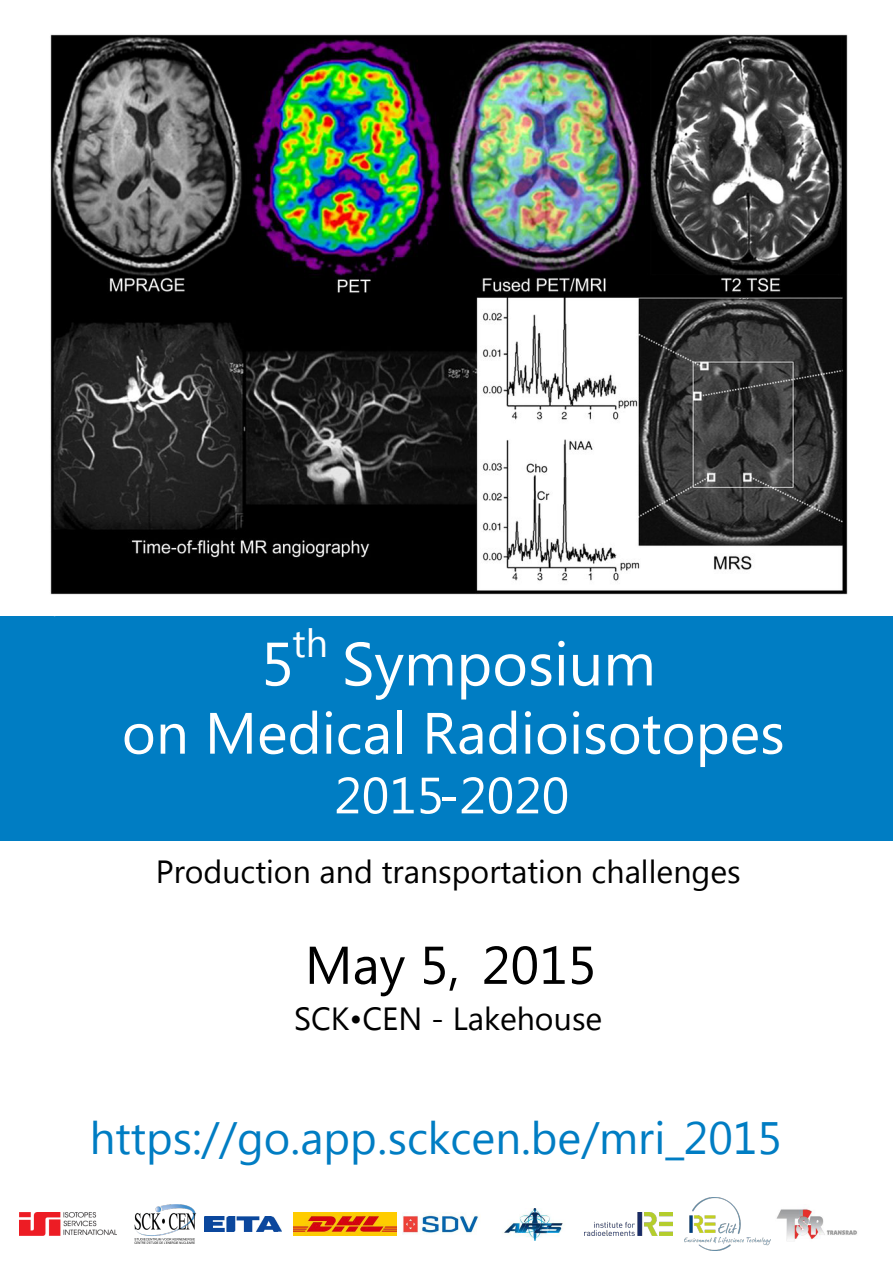
<style>
.page{position:relative;width:893px;height:1263px;background:#fff}
.page>*{position:absolute;margin:0;border:0;box-sizing:border-box;transform-origin:0 0}
.t1{font:61.05px "Segoe UI";color:#fff}
.t2{font:58.2px "Segoe UI";color:#fff}
.t3{font:53.1px "Segoe UI";color:#000}
.t4{font:51px "Segoe UI";color:#fff}
.t5{font:45.3px "Segoe UI";color:#007dc3}
.t6{font:39.3px "Segoe UI";color:#fff}
.t7{font:32.1px "Segoe UI";color:#000}
</style>
<div class="page">
<div style="left:0;top:616px;width:893px;height:225px;background:#007dc3"></div>
<img style="left:19px;top:1213px;width:98px;height:22px">
<img style="left:134px;top:1205px;width:63px;height:38px">
<img style="left:204px;top:1216px;width:77px;height:16px">
<img style="left:294px;top:1213px;width:102px;height:22px">
<img style="left:403px;top:1213px;width:76px;height:21px">
<img style="left:504px;top:1208px;width:59px;height:32px">
<img style="left:585px;top:1212px;width:88px;height:24px">
<img style="left:684px;top:1198px;width:87px;height:52px">
<img style="left:776px;top:1207px;width:81px;height:34px">
<img style="left:50px;top:34px;width:798px;height:561px">
<p class="t6" style="left:292px;top:615px;width:37px">th</p>
<h1 class="t1" style="left:342px;top:621px;width:315px">Symposium</h1>
<h2 class="t2" style="left:122px;top:693px;width:664px">on Medical Radioisotopes</h2>
<h3 class="t4" style="left:334px;top:760px;width:236px">2015-2020</h3>
<h1 class="t1" style="left:261px;top:621px;width:34px">5</h1>
<p class="t7" style="left:156px;top:849px;width:586px">Production and transportation challenges</p>
<h3 class="t3" style="left:305px;top:928px;width:293px">May 5, 2015</h3>
<p class="t7" style="left:294px;top:996px;width:310px">SCK•CEN - Lakehouse</p>
<h3 class="t5" style="left:90px;top:1106px;width:693px">https://go.app.sckcen.be/mri_2015</h3>
</div>
